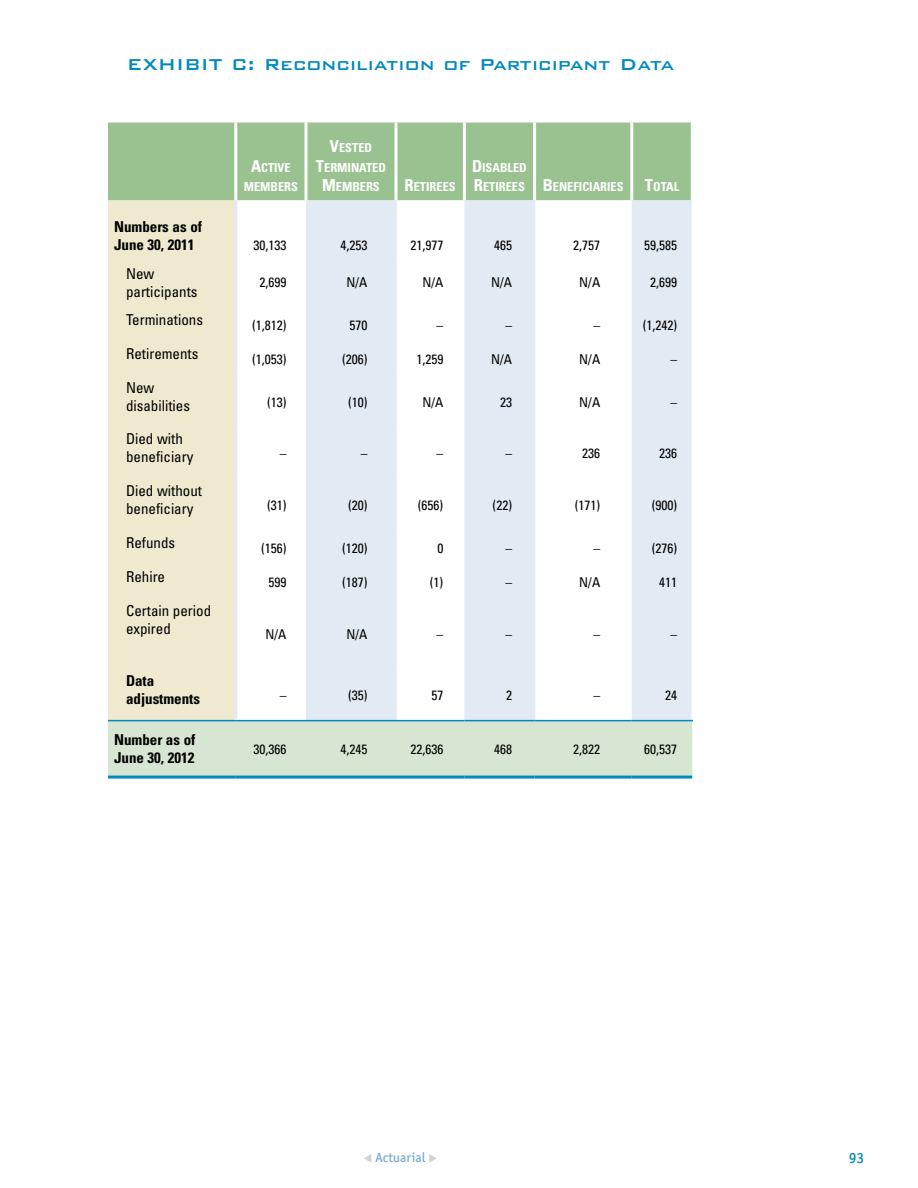
<style>
.page{position:relative;width:918px;height:1188px;background:#fff}
.page>*{position:absolute;margin:0;border:0;box-sizing:border-box;transform-origin:0 0}
.t1{font:500 21px "Bank Gothic BT";color:#008abd}
.t2{font:condensed 15px/18px "Univers LT Std";color:#000}
.t3{font:700 condensed 15px/18px "Univers LT Std";color:#000}
.t4{font:500 15px "Officina Sans ITC Std";color:#008abd}
.t5{font:condensed 13.5px "Univers LT Std";color:#000}
.t6{font:500 13.5px "Officina Sans ITC Std";color:#78add3}
.t7{font:700 condensed 12.3px/19.5px "Univers LT Std";color:#fff;text-align:center}
.s1{font-size:16.5px}
.s2{color:#d1d3d4}
</style>
<div class="page">
<div style="left:108px;top:123px;width:583px;height:77px;background:#9ac291"></div>
<div style="left:108px;top:200px;width:126px;height:520px;background:#eee9cf"></div>
<svg style="left:306px;top:200px;width:386px;height:520px;fill:#e2ebf4"></svg>
<div style="left:108px;top:721px;width:584px;height:55px;background:#d7e6d3"></div>
<hr style="left:234px;top:123px;width:3px;height:77px;background:#fdfdfd">
<svg style="left:304px;top:123px;width:4px;height:77px"></svg>
<svg style="left:394px;top:123px;width:4px;height:77px"></svg>
<hr style="left:463px;top:123px;width:3px;height:77px;background:#fdfdfd">
<hr style="left:533px;top:123px;width:3px;height:77px;background:#fdfdfd">
<hr style="left:630px;top:123px;width:3px;height:77px;background:#fdfdfd">
<hr style="left:395px;top:200px;width:2px;height:56px;background:#e2ebf4">
<hr style="left:395px;top:256px;width:2px;height:52px;background:#e2ebf4">
<hr style="left:395px;top:308px;width:2px;height:34px;background:#e2ebf4">
<hr style="left:395px;top:342px;width:2px;height:34px;background:#e2ebf4">
<hr style="left:395px;top:376px;width:2px;height:52px;background:#e2ebf4">
<hr style="left:395px;top:428px;width:2px;height:51px;background:#e2ebf4">
<hr style="left:395px;top:479px;width:2px;height:52px;background:#e2ebf4">
<hr style="left:395px;top:531px;width:2px;height:34px;background:#e2ebf4">
<hr style="left:395px;top:565px;width:2px;height:34px;background:#e2ebf4">
<hr style="left:395px;top:599px;width:2px;height:70px;background:#e2ebf4">
<hr style="left:395px;top:669px;width:2px;height:51px;background:#e2ebf4">
<hr style="left:534px;top:200px;width:1px;height:56px;background:#e2ebf4">
<hr style="left:534px;top:256px;width:1px;height:52px;background:#e2ebf4">
<hr style="left:534px;top:308px;width:1px;height:34px;background:#e2ebf4">
<hr style="left:534px;top:342px;width:1px;height:34px;background:#e2ebf4">
<hr style="left:534px;top:376px;width:1px;height:52px;background:#e2ebf4">
<hr style="left:534px;top:428px;width:1px;height:51px;background:#e2ebf4">
<hr style="left:534px;top:479px;width:1px;height:52px;background:#e2ebf4">
<hr style="left:534px;top:531px;width:1px;height:34px;background:#e2ebf4">
<hr style="left:534px;top:565px;width:1px;height:34px;background:#e2ebf4">
<hr style="left:534px;top:599px;width:1px;height:70px;background:#e2ebf4">
<hr style="left:534px;top:669px;width:1px;height:51px;background:#e2ebf4">
<hr style="left:108px;top:720px;width:128px;height:1px;background:#008abd">
<hr style="left:236px;top:720px;width:70px;height:1px;background:#008abd">
<hr style="left:306px;top:720px;width:90px;height:1px;background:#008abd">
<hr style="left:396px;top:720px;width:68px;height:1px;background:#008abd">
<hr style="left:464px;top:720px;width:71px;height:1px;background:#008abd">
<hr style="left:535px;top:720px;width:97px;height:1px;background:#008abd">
<hr style="left:632px;top:720px;width:61px;height:1px;background:#008abd">
<hr style="left:108px;top:776px;width:128px;height:3px;background:#008abd">
<hr style="left:236px;top:776px;width:70px;height:3px;background:#008abd">
<hr style="left:306px;top:776px;width:90px;height:3px;background:#008abd">
<hr style="left:396px;top:776px;width:68px;height:3px;background:#008abd">
<hr style="left:464px;top:776px;width:71px;height:3px;background:#008abd">
<hr style="left:535px;top:776px;width:97px;height:3px;background:#008abd">
<hr style="left:632px;top:776px;width:60px;height:3px;background:#008abd">
<hr style="left:234px;top:200px;width:3px;height:56px;background:#e2ebf4">
<hr style="left:234px;top:256px;width:3px;height:52px;background:#e2ebf4">
<hr style="left:234px;top:308px;width:3px;height:34px;background:#e2ebf4">
<hr style="left:234px;top:342px;width:3px;height:34px;background:#e2ebf4">
<hr style="left:234px;top:376px;width:3px;height:52px;background:#e2ebf4">
<hr style="left:234px;top:428px;width:3px;height:51px;background:#e2ebf4">
<hr style="left:234px;top:479px;width:3px;height:52px;background:#e2ebf4">
<hr style="left:234px;top:531px;width:3px;height:34px;background:#e2ebf4">
<hr style="left:234px;top:565px;width:3px;height:34px;background:#e2ebf4">
<hr style="left:234px;top:599px;width:3px;height:70px;background:#e2ebf4">
<hr style="left:234px;top:669px;width:3px;height:51px;background:#e2ebf4">
<h1 class="t1" style="left:127px;top:53px;width:549px">EXHIBIT C: Reconciliation of Participant Data</h1>
<p class="t3" style="left:114px;top:218px;width:90px">Numbers as of<br>June 30, 2011</p>
<p class="t7" style="left:244px;top:158px;width:56px"><span class="s1">A</span>CTIVE<br>MEMBERS</p>
<p class="t7" style="left:316px;top:138px;width:72px"><span class="s1">V</span>ESTED<br><span class="s1">T</span>ERMINATED<br><span class="s1">M</span> EMBERS</p>
<p class="t7" style="left:405px;top:177px;width:53px"><span class="s1">R</span>ETIREES</p>
<p class="t7" style="left:472px;top:158px;width:108px;text-align:left"><span class="s1">D</span>ISABLED<br><span class="s1">R</span>ETIREES <span class="s1">B</span>ENEFICIA</p>
<p class="t7" style="left:600px;top:177px;width:25px">RIES</p>
<p class="t7" style="left:645px;top:177px;width:36px"><span class="s1">T</span>OTAL</p>
<p class="t5" style="left:254px;top:237px;width:34px">30,133</p>
<p class="t5" style="left:341px;top:237px;width:28px">4,253</p>
<p class="t5" style="left:410px;top:237px;width:34px">21,977</p>
<p class="t5" style="left:494px;top:237px;width:19px">465</p>
<p class="t5" style="left:573px;top:237px;width:28px">2,757</p>
<p class="t5" style="left:644px;top:237px;width:34px">59,585</p>
<p class="t2" style="left:126px;top:264px;width:73px">New participants</p>
<p class="t5" style="left:260px;top:274px;width:28px">2,699</p>
<p class="t5" style="left:346px;top:274px;width:23px">N/A</p>
<p class="t5" style="left:422px;top:274px;width:23px">N/A</p>
<p class="t5" style="left:491px;top:274px;width:23px">N/A</p>
<p class="t5" style="left:579px;top:274px;width:23px">N/A</p>
<p class="t5" style="left:650px;top:274px;width:28px">2,699</p>
<p class="t2" style="left:126px;top:310px;width:79px">Terminations</p>
<p class="t5" style="left:252px;top:316px;width:36px">(1,812)</p>
<p class="t5" style="left:350px;top:316px;width:19px">570</p>
<p class="t5" style="left:437px;top:316px;width:8px">–</p>
<p class="t5" style="left:505px;top:316px;width:8px">–</p>
<p class="t5" style="left:594px;top:316px;width:8px">–</p>
<p class="t5" style="left:643px;top:316px;width:36px">(1,242)</p>
<p class="t2" style="left:126px;top:344px;width:74px">Retirements</p>
<p class="t2" style="left:126px;top:378px;width:66px">New disabilities</p>
<p class="t2" style="left:126px;top:430px;width:69px">Died with beneficiary</p>
<p class="t2" style="left:126px;top:482px;width:78px">Died without beneficiary</p>
<p class="t2" style="left:126px;top:534px;width:51px">Refunds</p>
<p class="t2" style="left:126px;top:567px;width:41px">Rehire</p>
<p class="t2" style="left:126px;top:601px;width:87px">Certain period expired</p>
<p class="t3" style="left:126px;top:671px;width:76px">Data adjustments</p>
<p class="t5" style="left:252px;top:350px;width:36px">(1,053)</p>
<p class="t5" style="left:342px;top:350px;width:27px">(206)</p>
<p class="t5" style="left:416px;top:350px;width:28px">1,259</p>
<p class="t5" style="left:491px;top:350px;width:23px">N/A</p>
<p class="t5" style="left:579px;top:350px;width:23px">N/A</p>
<p class="t5" style="left:670px;top:350px;width:8px">–</p>
<p class="t5" style="left:267px;top:393px;width:21px">(13)</p>
<p class="t5" style="left:348px;top:393px;width:21px">(10)</p>
<p class="t5" style="left:422px;top:393px;width:23px">N/A</p>
<p class="t5" style="left:500px;top:393px;width:13px">23</p>
<p class="t5" style="left:579px;top:393px;width:23px">N/A</p>
<p class="t5" style="left:670px;top:393px;width:8px">–</p>
<p class="t5" style="left:280px;top:445px;width:8px">–</p>
<p class="t5" style="left:361px;top:445px;width:8px">–</p>
<p class="t5" style="left:437px;top:445px;width:8px">–</p>
<p class="t5" style="left:505px;top:445px;width:8px">–</p>
<p class="t5" style="left:582px;top:445px;width:19px">236</p>
<p class="t5" style="left:659px;top:445px;width:19px">236</p>
<p class="t5" style="left:267px;top:497px;width:21px">(31)</p>
<p class="t5" style="left:348px;top:497px;width:21px">(20)</p>
<p class="t5" style="left:418px;top:497px;width:27px">(656)</p>
<p class="t5" style="left:493px;top:497px;width:21px">(22)</p>
<p class="t5" style="left:575px;top:497px;width:27px">(171)</p>
<p class="t5" style="left:652px;top:497px;width:27px">(900)</p>
<p class="t5" style="left:261px;top:540px;width:27px">(156)</p>
<p class="t5" style="left:342px;top:540px;width:27px">(120)</p>
<p class="t5" style="left:437px;top:540px;width:7px">0</p>
<p class="t5" style="left:505px;top:540px;width:8px">–</p>
<p class="t5" style="left:594px;top:540px;width:8px">–</p>
<p class="t5" style="left:652px;top:540px;width:27px">(276)</p>
<p class="t5" style="left:269px;top:574px;width:19px">599</p>
<p class="t5" style="left:342px;top:574px;width:27px">(187)</p>
<p class="t5" style="left:430px;top:574px;width:15px">(1)</p>
<p class="t5" style="left:505px;top:574px;width:8px">–</p>
<p class="t5" style="left:579px;top:574px;width:23px">N/A</p>
<p class="t5" style="left:659px;top:574px;width:19px">411</p>
<p class="t5" style="left:265px;top:625px;width:23px">N/A</p>
<p class="t5" style="left:346px;top:625px;width:23px">N/A</p>
<p class="t5" style="left:437px;top:625px;width:8px">–</p>
<p class="t5" style="left:505px;top:625px;width:8px">–</p>
<p class="t5" style="left:594px;top:625px;width:8px">–</p>
<p class="t5" style="left:670px;top:625px;width:8px">–</p>
<p class="t5" style="left:280px;top:686px;width:8px">–</p>
<p class="t5" style="left:348px;top:686px;width:21px">(35)</p>
<p class="t5" style="left:431px;top:686px;width:13px">57</p>
<p class="t5" style="left:506px;top:686px;width:7px">2</p>
<p class="t5" style="left:594px;top:686px;width:8px">–</p>
<p class="t5" style="left:665px;top:686px;width:13px">24</p>
<p class="t3" style="left:114px;top:731px;width:83px">Number as of<br>June 30, 2012</p>
<p class="t5" style="left:254px;top:740px;width:34px">30,366</p>
<p class="t5" style="left:341px;top:740px;width:28px">4,245</p>
<p class="t5" style="left:410px;top:740px;width:34px">22,636</p>
<p class="t5" style="left:494px;top:740px;width:19px">468</p>
<p class="t5" style="left:573px;top:740px;width:28px">2,822</p>
<p class="t5" style="left:644px;top:740px;width:34px">60,537</p>
<p class="t6" style="left:363px;top:1149px;width:76px"><span class="s2">▼</span> Actuarial <span class="s2">◆</span></p>
<p class="t4" style="left:849px;top:1149px;width:17px">93</p>
</div>
